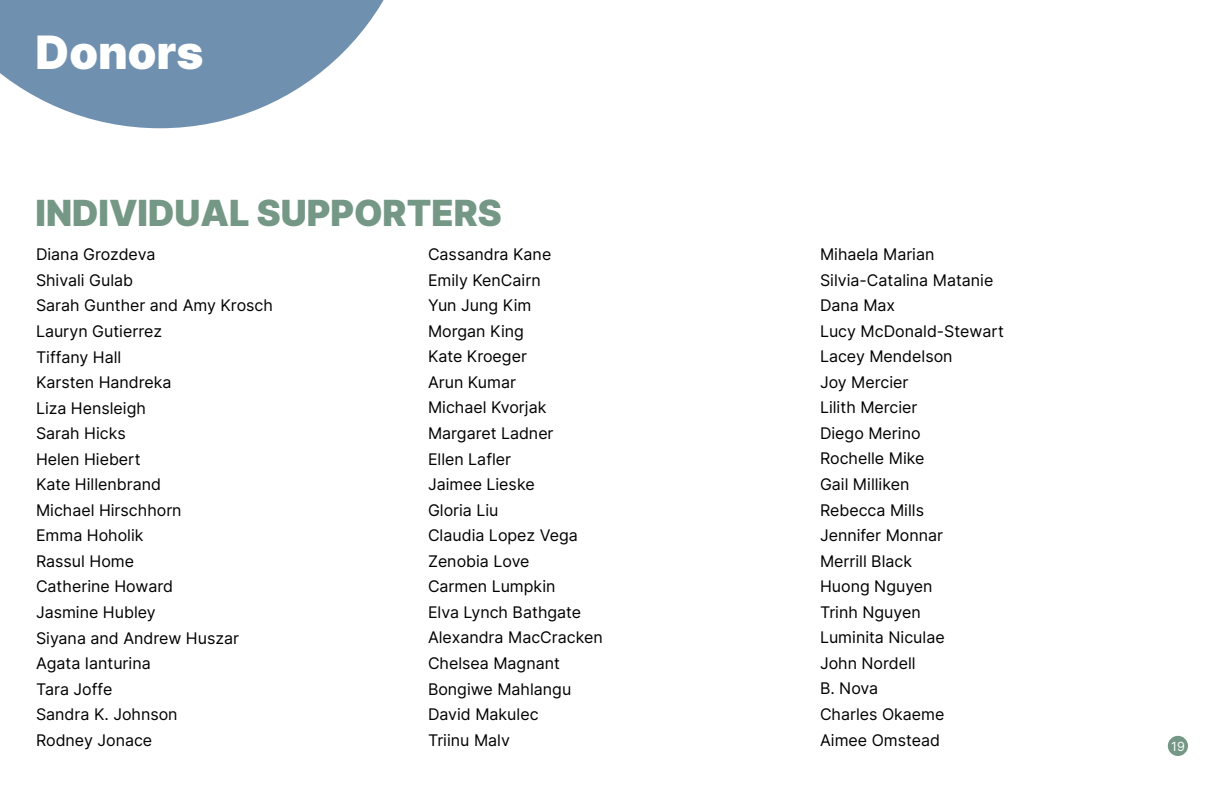
<style>
.page{position:relative;width:1224px;height:792px;background:#fff}
.page>*{position:absolute;margin:0;border:0;box-sizing:border-box;transform-origin:0 0}
.t1{font:900 46px "Inter";color:#fff}
.t2{font:900 36px "Inter";color:#749885}
.t3{font:16px/25.6px "Inter";color:#000}
.t4{font:12.6px "Inter";color:#fff}
</style>
<div class="page">
<div style="left:1168px;top:736px;width:20px;height:20px;background:#749885;border-radius:50%"></div>
<svg style="left:0;top:0;width:384px;height:128px;fill:#7090b0"></svg>
<h1 class="t1" style="left:36px;top:17px;width:169px">Donors</h1>
<h2 class="t2" style="left:36px;top:185px;width:468px">INDIVIDUAL SUPPORTERS</h2>
<p class="t3" style="left:36px;top:241px;width:238px">Diana Grozdeva<br>Shivali Gulab<br>Sarah Gunther and Amy Krosch<br>Lauryn Gutierrez<br>Tiffany Hall<br>Karsten Handreka<br>Liza Hensleigh<br>Sarah Hicks<br>Helen Hiebert<br>Kate Hillenbrand<br>Michael Hirschhorn<br>Emma Hoholik<br>Rassul Home<br>Catherine Howard<br>Jasmine Hubley<br>Siyana and Andrew Huszar<br>Agata Ianturina<br>Tara Joffe<br>Sandra K. Johnson<br>Rodney Jonace</p>
<p class="t3" style="left:428px;top:241px;width:176px">Cassandra Kane<br>Emily KenCairn<br>Yun Jung Kim<br>Morgan King<br>Kate Kroeger<br>Arun Kumar<br>Michael Kvorjak<br>Margaret Ladner<br>Ellen Lafler<br>Jaimee Lieske<br>Gloria Liu<br>Claudia Lopez Vega<br>Zenobia Love<br>Carmen Lumpkin<br>Elva Lynch Bathgate<br>Alexandra MacCracken<br>Chelsea Magnant<br>Bongiwe Mahlangu<br>David Makulec<br>Triinu Malv</p>
<p class="t3" style="left:820px;top:241px;width:185px">Mihaela Marian<br>Silvia-Catalina Matanie<br>Dana Max<br>Lucy McDonald-Stewart<br>Lacey Mendelson<br>Joy Mercier<br>Lilith Mercier<br>Diego Merino<br>Rochelle Mike<br>Gail Milliken<br>Rebecca Mills<br>Jennifer Monnar<br>Merrill Black<br>Huong Nguyen<br>Trinh Nguyen<br>Luminita Niculae<br>John Nordell<br>B. Nova<br>Charles Okaeme<br>Aimee Omstead</p>
<p class="t4" style="left:1171px;top:737px;width:15px">19</p>
</div>
